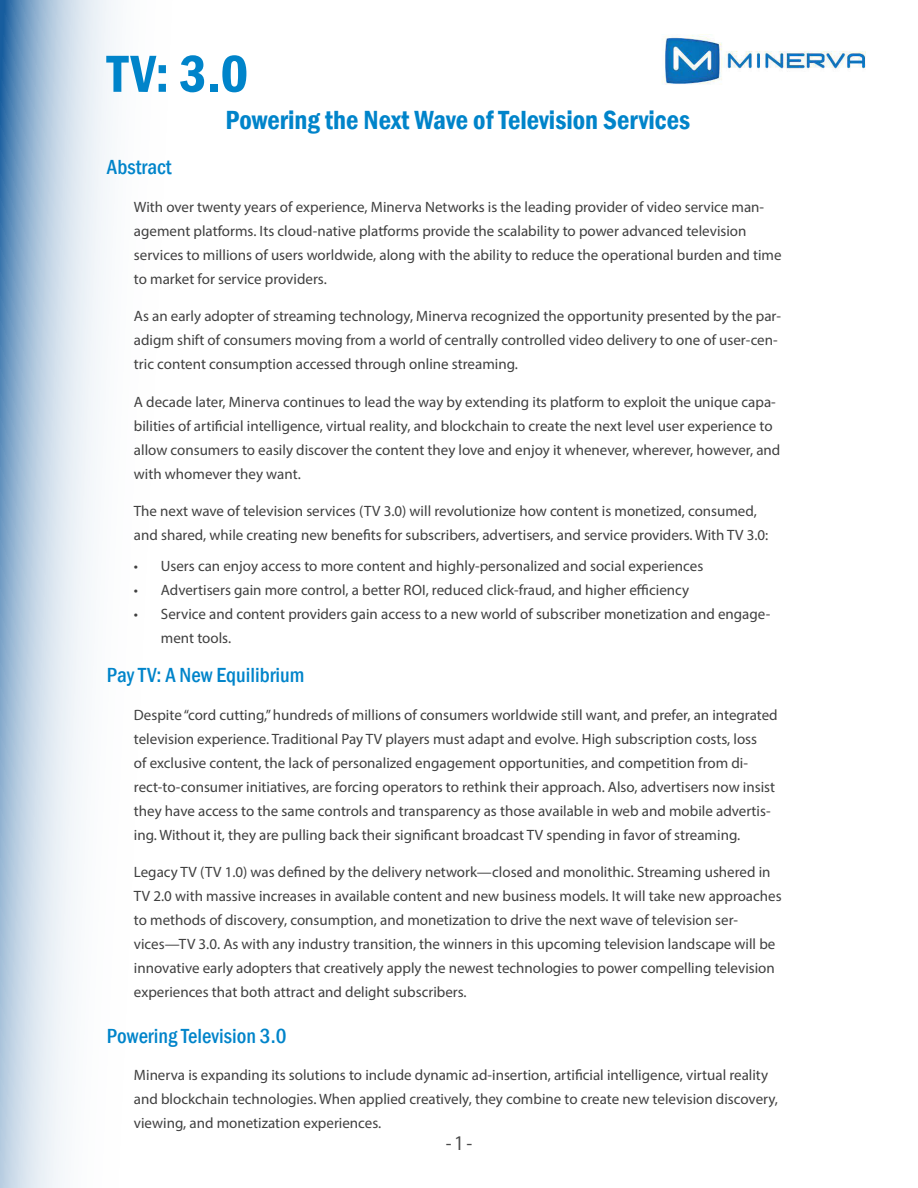
<style>
.page{position:relative;width:918px;height:1188px;background:#fff}
.page>*{position:absolute;margin:0;border:0;box-sizing:border-box;transform-origin:0 0}
.t1{font:600 condensed 54px "Franklin Gothic";color:#0084ca}
.t2{font:600 condensed 27px "Franklin Gothic";color:#0084ca}
.t3{font:500 condensed 21px "Franklin Gothic";color:#0084ca}
.t4{font:condensed 21px "Myriad Pro";color:#4a4a4a}
.t5{font:15px/24px "Myriad Pro";color:#404040}
</style>
<div class="page">
<svg style="left:0;top:0;width:116px;height:1188px"></svg>
<img style="left:662px;top:34px;width:204px;height:51px">
<h1 class="t1" style="left:107px;top:38px;width:143px">TV: 3.0</h1>
<h2 class="t2" style="left:226px;top:102px;width:466px">Powering the Next Wave of Television Services</h2>
<h3 class="t3" style="left:107px;top:154px;width:66px">Abstract</h3>
<p class="t5" style="left:134px;top:195px;width:649px">With over twenty years of experience, Minerva Networks is the leading provider of video service man&shy;agement platforms. Its cloud-native platforms provide the scalability to power advanced television services to millions of users worldwide, along with the ability to reduce the operational burden and time to market for service providers.</p>
<p class="t5" style="left:134px;top:304px;width:649px">As an early adopter of streaming technology, Minerva recognized the opportunity presented by the par&shy;adigm shift of consumers moving from a world of centrally controlled video delivery to one of user-cen&shy;tric content consumption accessed through online streaming.</p>
<p class="t5" style="left:134px;top:390px;width:648px">A decade later, Minerva continues to lead the way by extending its platform to exploit the unique capa&shy;bilities of artificial intelligence, virtual reality, and blockchain to create the next level user experience to allow consumers to easily discover the content they love and enjoy it whenever, wherever, however, and with whomever they want.</p>
<p class="t5" style="left:134px;top:499px;width:636px">The next wave of television services (TV 3.0) will revolutionize how content is monetized, consumed, and shared, while creating new benefits for subscribers, advertisers, and service providers. With TV 3.0:</p>
<p class="t5" style="left:134px;top:554px;width:571px">• Users can enjoy access to more content and highly-personalized and social experiences</p>
<p class="t5" style="left:134px;top:578px;width:557px">• Advertisers gain more control, a better ROI, reduced click-fraud, and higher efficiency</p>
<p class="t5" style="left:161px;top:602px;width:611px;text-indent:-27px">• Service and content providers gain access to a new world of subscriber monetization and engage&shy;ment tools.</p>
<h3 class="t3" style="left:107px;top:661px;width:199px">Pay TV: A New Equilibrium</h3>
<p class="t5" style="left:134px;top:702px;width:645px">Despite “cord cutting,” hundreds of millions of consumers worldwide still want, and prefer, an integrated television experience. Traditional Pay TV players must adapt and evolve. High subscription costs, loss<br>of exclusive content, the lack of personalized engagement opportunities, and competition from di&shy;rect-to-consumer initiatives, are forcing operators to rethink their approach. Also, advertisers now insist they have access to the same controls and transparency as those available in web and mobile advertis&shy;ing. Without it, they are pulling back their significant broadcast TV spending in favor of streaming.</p>
<p class="t5" style="left:134px;top:860px;width:649px">Legacy TV (TV 1.0) was defined by the delivery network—closed and monolithic. Streaming ushered in TV 2.0 with massive increases in available content and new business models. It will take new approaches to methods of discovery, consumption, and monetization to drive the next wave of television ser&shy;vices—TV 3.0. As with any industry transition, the winners in this upcoming television landscape will be innovative early adopters that creatively apply the newest technologies to power compelling television experiences that both attract and delight subscribers.</p>
<h3 class="t3" style="left:107px;top:1022px;width:181px">Powering Television 3.0</h3>
<p class="t5" style="left:134px;top:1063px;width:646px">Minerva is expanding its solutions to include dynamic ad-insertion, artificial intelligence, virtual reality and blockchain technologies. When applied creatively, they combine to create new television discovery, viewing, and monetization experiences.</p>
<h3 class="t4" style="left:446px;top:1130px;width:28px">- 1 -</h3>
</div>
